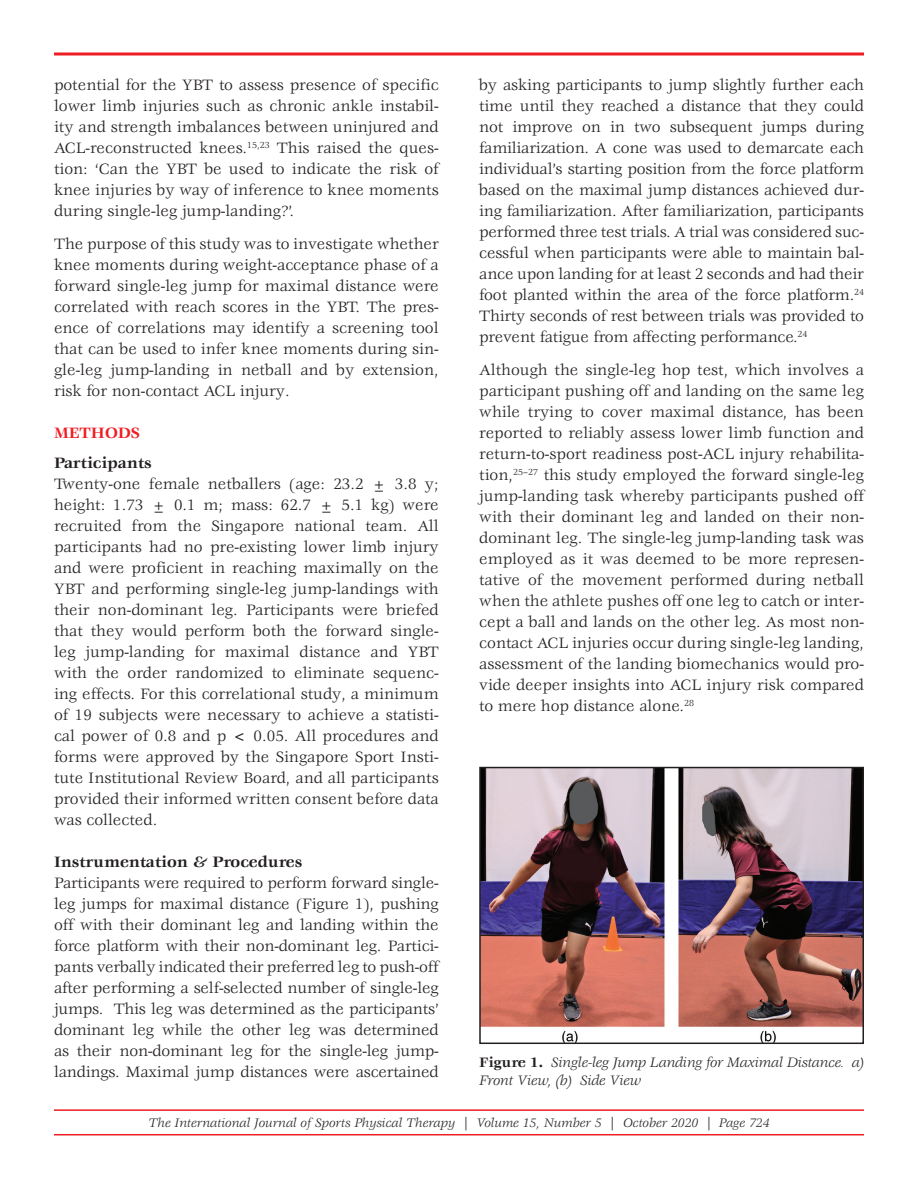
<style>
.page{position:relative;width:918px;height:1188px;background:#fff}
.page>*{position:absolute;margin:0;border:0;box-sizing:border-box;transform-origin:0 0}
.t1{font:16.5px/21px "Veljovic Std";color:#231f20;text-align:justify}
.t2{font:700 16.5px "Veljovic Std";color:#231f20}
.t3{font:700 16.5px "Veljovic Std";color:#ee1d23}
.t4{font:italic 15px/18px "Veljovic Std";letter-spacing:-.005em;color:#231f20}
.t5{font:italic 13.5px "Veljovic Std";color:#231f20}
.s1{font-weight:700;font-style:normal}
</style>
<div class="page">
<hr style="left:54px;top:1109px;width:810px;height:2px;background:#ee1d23">
<hr style="left:54px;top:1134px;width:810px;height:1px;background:#ee1d23">
<svg style="left:54px;top:52px;width:810px;height:4px;background:#f25559"></svg>
<img style="left:482px;top:770px;width:379px;height:271px">
<div style="left:479px;top:767px;width:385px;height:277px;border:2px solid #231f20"></div>
<p class="t1" style="left:54px;top:75px;width:386px">potential for the YBT to assess presence of specific lower limb injuries such as chronic ankle instabil&shy;ity and strength imbalances between uninjured and ACL-reconstructed knees.<sup>15,23</sup> This raised the ques&shy;tion: ‘Can the YBT be used to indicate the risk of knee injuries by way of inference to knee moments during single-leg jump-landing?’.</p>
<p class="t1" style="left:54px;top:234px;width:386px">The purpose of this study was to investigate whether knee moments during weight-acceptance phase of a forward single-leg jump for maximal distance were correlated with reach scores in the YBT. The pres&shy;ence of correlations may identify a screening tool that can be used to infer knee moments during sin&shy;gle-leg jump-landing in netball and by extension, risk for non-contact ACL injury.</p>
<p class="t3" style="left:54px;top:426px;width:87px">METHODS</p>
<p class="t2" style="left:54px;top:456px;width:99px">Participants</p>
<p class="t1" style="left:54px;top:474px;width:386px">Twenty-one female netballers (age: 23.2 ± 3.8 y; height: 1.73 ± 0.1 m; mass: 62.7 ± 5.1 kg) were recruited from the Singapore national team. All participants had no pre-existing lower limb injury and were proficient in reaching maximally on the YBT and performing single-leg jump-landings with their non-dominant leg. Participants were briefed that they would perform both the forward single&shy;leg jump-landing for maximal distance and YBT with the order randomized to eliminate sequenc&shy;ing effects. For this correlational study, a minimum of 19 subjects were necessary to achieve a statisti&shy;cal power of 0.8 and p &lt; 0.05. All procedures and forms were approved by the Singapore Sport Insti&shy;tute Institutional Review Board, and all participants provided their informed written consent before data was collected.</p>
<p class="t2" style="left:54px;top:855px;width:250px">Instrumentation &amp; Procedures</p>
<p class="t1" style="left:54px;top:873px;width:386px">Participants were required to perform forward single&shy;leg jumps for maximal distance (Figure 1), pushing off with their dominant leg and landing within the force platform with their non-dominant leg. Partic i&shy;pants verbally indicated their preferred leg to push-off after performing a self-selected number of single-leg jumps. This leg was determined as the participants’ dominant leg while the other leg was determined as their non-dominant leg for the single-leg jump&shy;landings. Maximal jump distances were ascertained</p>
<p class="t1" style="left:479px;top:75px;width:386px">by asking participants to jump slightly further each time until they reached a distance that they could not improve on in two subsequent jumps during familiarization. A cone was used to demarcate each individual’s starting position from the force platform based on the maximal jump distances achieved dur&shy;ing familiarization. After familiarization, participants performed three test trials. A trial was considered suc&shy;cessful when participants were able to maintain bal&shy;ance upon landing for at least 2 seconds and had their foot planted within the area of the force platform.<sup>24<br></sup>Thirty seconds of rest between trials was provided to prevent fatigue from affecting performance.<sup>24</sup></p>
<p class="t1" style="left:479px;top:360px;width:386px">Althou gh the single-leg hop test, which involves a participant pushing off and landing on the same leg while trying to cover maximal distance, has been reported to reliably assess lower limb function and return-to-sport readiness post-ACL injury rehabilita&shy;tion,<sup>25–27</sup> this study employed the forward single-leg jump-landing task whereby participants pushed off with their dominant leg and landed on their non&shy;dominant leg. The si ngle-leg jump-landing task was employed as it was deemed to be more represen&shy;tative of the movement performed during netball when the athlete pushes off one leg to catch or inter&shy;cept a ball and lands on the other leg. As most non&shy;contact ACL injuries occur during single-leg landing, assessment of the landing biomechanics would pro&shy;vide deeper insights into ACL injury risk compared to mere hop distance alone.<sup>28</sup></p>
<p class="t4" style="left:479px;top:1054px;width:386px"><span class="s1">Figure 1.</span> Single-leg Jump Landing for Maximal Distance. a)<br>Front View, (b) Side View</p>
<p class="t5" style="left:148px;top:1117px;width:622px">The International Journal of Sports Physical Therapy | Volume 15, Number 5 | October 2020 | Page 724</p>
</div>
